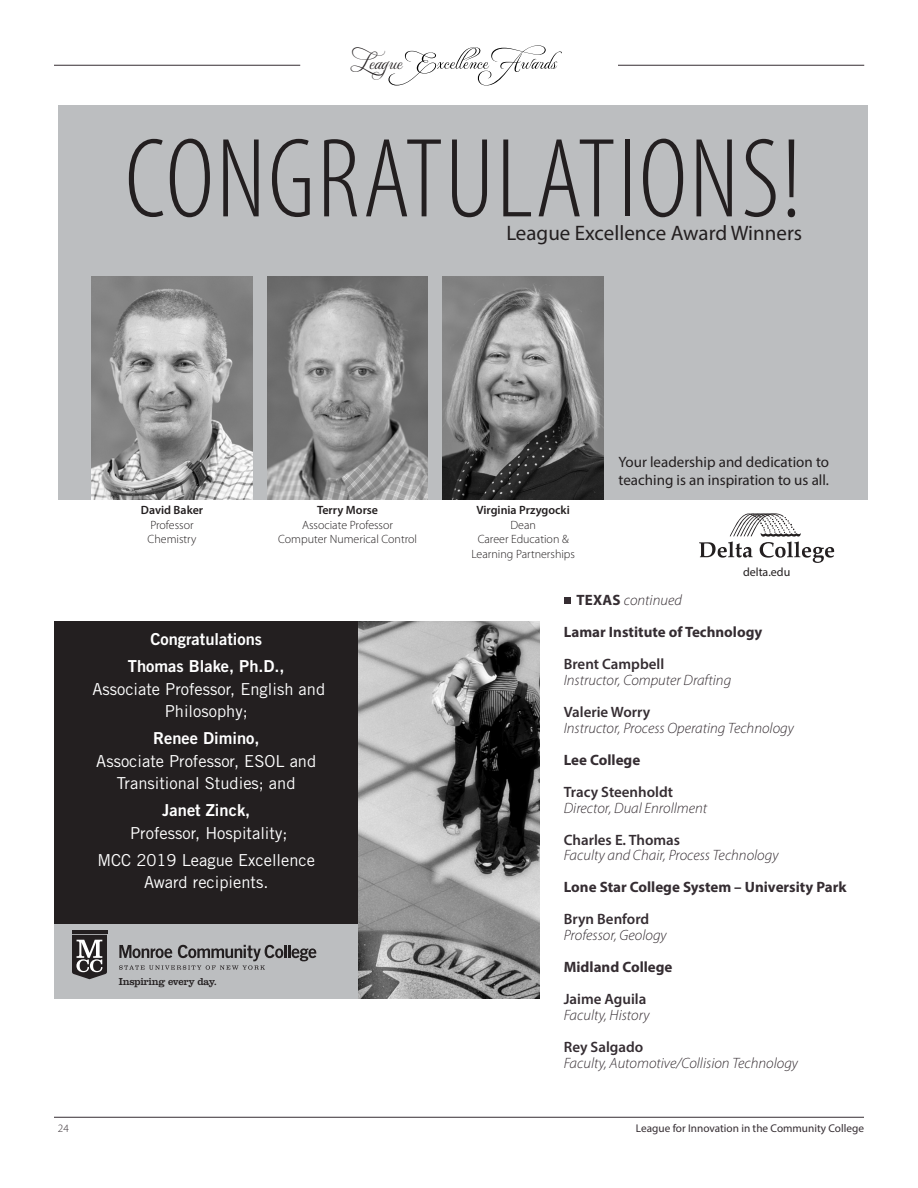
<style>
.page{position:relative;width:918px;height:1188px;background:#fff}
.page>*{position:absolute;margin:0;border:0;box-sizing:border-box;transform-origin:0 0}
.t1{font:300 condensed 114px "Myriad Pro";letter-spacing:.02em;color:#231f20}
.t2{font:21px "Myriad Pro";color:#231f20}
.t3{font:20.25px "Monte Carlo Swash A";color:#231f20}
.t4{font:16.5px/22.5px "Trade Gothic LT Std";color:#fff;text-align:center}
.t5{font:16.5px/27px "Trade Gothic LT Std Bd 2";color:#fff;text-align:center}
.t6{font:italic 300 15px "Myriad Pro";color:#352d32}
.t7{font:700 15px/32px "Myriad Pro";color:#352d32}
.t8{font:600 15px "Myriad Pro";color:#352d32}
.t9{font:15px/18px "Myriad Pro";color:#231f20}
.t10{font:300 12px/14.4px "Myriad Pro";color:#231f20;text-align:center}
.t11{font:600 12px "Myriad Pro";color:#231f20}
.t12{font:12px "Myriad Pro";color:#231f20}
.t13{font:11.25px "Myriad Pro";color:#352d32}
.t14{font:300 11.25px "Myriad Pro";color:#352d32}
.t15{font:10.5px "Clarendon LT Std";letter-spacing:-.03em;color:#231f20}
.s1{font-weight:300;font-style:italic}
</style>
<div class="page">
<hr style="left:54px;top:1117px;width:810px;height:1px;background:#352d32">
<svg style="left:388px;top:45px;width:174px;height:41px"></svg>
<hr style="left:54px;top:65px;width:246px;height:1px;background:#352d32">
<hr style="left:618px;top:65px;width:246px;height:1px;background:#352d32">
<div style="left:564px;top:597px;width:7px;height:7px;background:#352d32"></div>
<div style="left:58px;top:105px;width:810px;height:395px;background:#bcbec0"></div>
<img style="left:92px;top:277px;width:160px;height:223px">
<img style="left:267px;top:277px;width:161px;height:223px">
<img style="left:443px;top:277px;width:161px;height:223px">
<svg style="left:699px;top:513px;width:135px;height:50px"></svg>
<img style="left:358px;top:621px;width:182px;height:378px">
<div style="left:54px;top:621px;width:304px;height:378px;background:#231f20"></div>
<div style="left:54px;top:925px;width:304px;height:74px;background:#bcbec0"></div>
<hr style="left:72px;top:931px;width:35px;height:3px;background:#231f20">
<svg style="left:72px;top:935px;width:35px;height:44px;background:#5f5c5d"></svg>
<svg style="left:119px;top:945px;width:197px;height:25px"></svg>
<h3 class="t3" style="left:357px;top:50px;width:47px">League</h3>
<h1 class="t1" style="left:125px;top:111px;width:679px">CONGRATULATIONS!</h1>
<h2 class="t2" style="left:506px;top:220px;width:297px">League Excellence Award Winners</h2>
<p class="t11" style="left:141px;top:503px;width:64px">David Baker</p>
<p class="t10" style="left:148px;top:518px;width:50px;text-align:left">Professor<br>Chemistry</p>
<p class="t11" style="left:317px;top:503px;width:63px">Terry Morse</p>
<p class="t10" style="left:278px;top:518px;width:141px">Associate Professor<br>Computer Numerical Control</p>
<p class="t5" style="left:128px;top:626px;width:158px">Congratulations<br>Thomas Blake, Ph.D.,</p>
<p class="t4" style="left:92px;top:678px;width:234px">Associate Professor, English and<br>Philosophy;</p>
<p class="t5" style="left:153px;top:725px;width:108px">Renee Dimino,</p>
<p class="t4" style="left:96px;top:750px;width:221px">Associate Professor, ESOL and<br>Transitional Studies; and</p>
<p class="t5" style="left:162px;top:797px;width:89px">Janet Zinck,</p>
<p class="t4" style="left:97px;top:819px;width:219px;line-height:27px">Professor, Hospitality;<br>MCC 2019 League Excellence</p>
<p class="t4" style="left:144px;top:871px;width:126px">Award recipients.</p>
<p class="t15" style="left:119px;top:975px;width:100px">Inspiring every day.</p>
<p class="t11" style="left:477px;top:503px;width:95px">Virginia Przygocki</p>
<p class="t10" style="left:471px;top:518px;width:105px">Dean<br>Career Education &amp;<br>Learning Partnerships</p>
<p class="t9" style="left:619px;top:452px;width:212px">Your leadership and dedication to teaching is an inspiration to us all.</p>
<p class="t12" style="left:743px;top:565px;width:49px">delta.edu</p>
<p class="t7" style="left:564px;top:584px;width:200px;text-indent:13px">TEXAS <span class="s1">continued<br></span>Lamar Institute of Technology</p>
<p class="t8" style="left:564px;top:655px;width:102px">Brent Campbell</p>
<p class="t6" style="left:564px;top:671px;width:169px">Instructor, Computer Drafting</p>
<p class="t8" style="left:564px;top:702px;width:88px">Valerie Worry</p>
<p class="t6" style="left:564px;top:719px;width:232px">Instructor, Process Operating Technology</p>
<p class="t7" style="left:564px;top:743px;width:78px">Lee College</p>
<p class="t8" style="left:564px;top:782px;width:111px">Tracy Steenholdt</p>
<p class="t6" style="left:564px;top:799px;width:145px">Director, Dual Enrollment</p>
<p class="t8" style="left:564px;top:830px;width:118px">Charles E. Thomas</p>
<p class="t6" style="left:564px;top:846px;width:216px">Faculty and Chair, Process Technology</p>
<p class="t7" style="left:564px;top:871px;width:284px">Lone Star College System – University Park</p>
<p class="t8" style="left:564px;top:910px;width:87px">Bryn Benford</p>
<p class="t6" style="left:564px;top:926px;width:104px">Professor, Geology</p>
<p class="t7" style="left:564px;top:951px;width:110px">Midland College</p>
<p class="t8" style="left:564px;top:990px;width:84px">Jaime Aguila</p>
<p class="t6" style="left:564px;top:1006px;width:87px">Faculty, History</p>
<p class="t8" style="left:564px;top:1037px;width:81px">Rey Salgado</p>
<p class="t6" style="left:564px;top:1054px;width:236px">Faculty, Automotive/Collision Technology</p>
<p class="t14" style="left:58px;top:1121px;width:12px">24</p>
<p class="t13" style="left:636px;top:1122px;width:230px">League for Innovation in the Community College</p>
</div>
